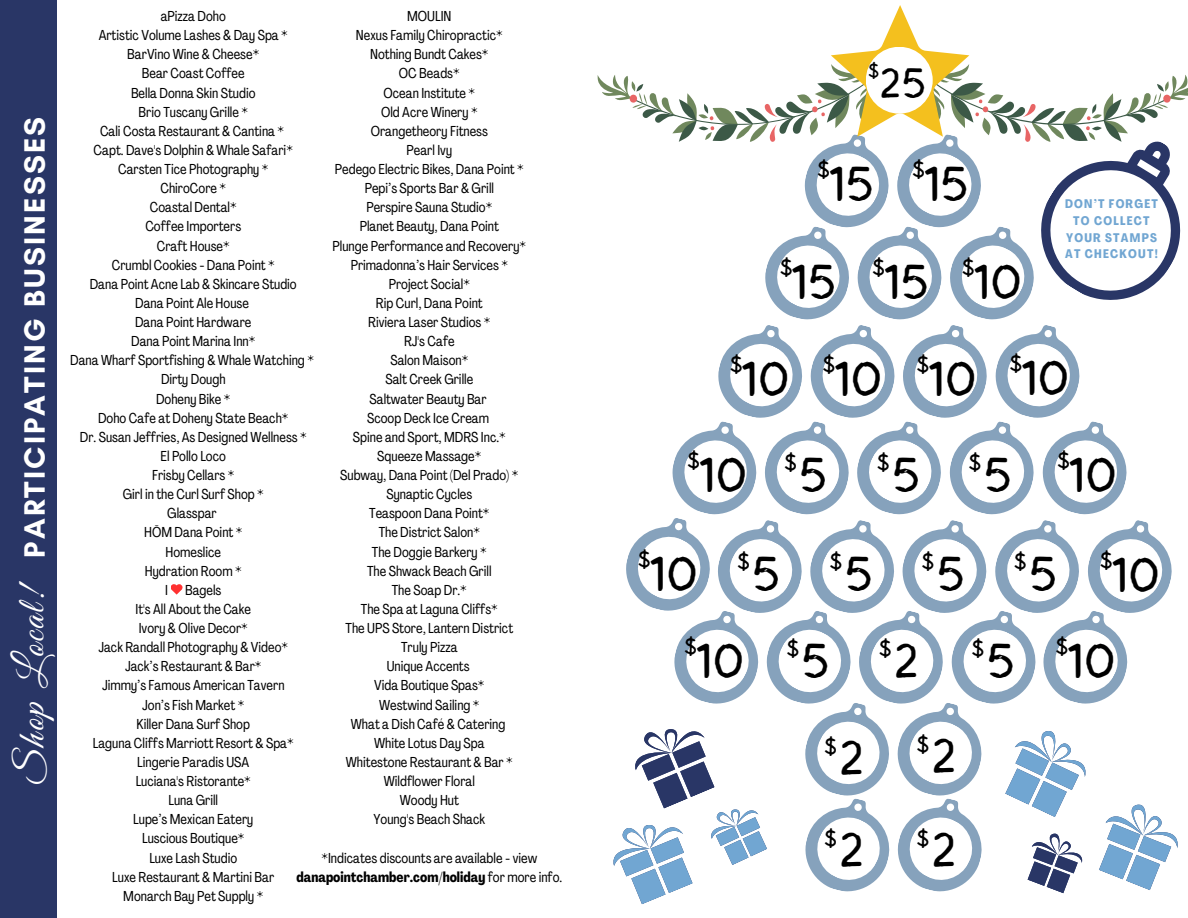
<style>
.page{position:relative;width:1188px;height:918px;background:#fff}
.page>*{position:absolute;margin:0;border:0;box-sizing:border-box;transform-origin:0 0}
.t1{font:48.9px "Sigher";color:#000}
.t2{font:42.45px "Sigher";color:#000}
.t3{font:39px "Great Vibes";color:#fff}
.t4{font:700 30px "Glacial Indifference";letter-spacing:.075em;color:#fff}
.t5{font:24.45px "Sigher";color:#000}
.t6{font:21.15px "Sigher";color:#000}
.t7{font:14.25px/19.2px "Agrandir Tight";color:#000;text-align:center}
.t8{font:700 12.3px/16.8px "Agrandir Tight";letter-spacing:.1em;color:#71a6d2;text-align:center}
.s1{font-weight:700}
</style>
<div class="page">
<div style="left:0;top:0;width:56px;height:918px;background:#293666"></div>
<svg style="left:598px;top:5px;width:590px;height:899px"></svg>
<svg style="left:171px;top:584px;width:12px;height:11px"></svg>
<p class="t4" style="left:16px;top:558px;width:442px;rotate:-90deg">PARTICIPATING BUSINESSES</p>
<p class="t3" style="left:10px;top:784px;width:205px;rotate:-90deg">Shop Local!</p>
<p class="t7" style="left:70px;top:8px;width:245px">aPizza Doho<br>Artistic Volume Lashes &amp; Day Spa *<br>BarVino Wine &amp; Cheese*<br>Bear Coast Coffee<br>Bella Donna Skin Studio<br>Brio Tuscany Grille *<br>Cali Costa Restaurant &amp; Cantina *<br>Capt. Dave's Dolphin &amp; Whale Safari*<br>Carsten Tice Photography *<br>ChiroCore *<br>Coastal Dental*<br>Coffee Importers<br>Craft House*<br>Crumbl Cookies - Dana Point *<br>Dana Point Acne Lab &amp; Skincare Studio<br>Dana Point Ale House<br>Dana Point Hardware<br>Dana Point Marina Inn*<br>Dana Wharf Sportfishing &amp; Whale Watching *<br>Dirty Dough<br>Doheny Bike *<br>Doho Cafe at Doheny State Beach*<br>Dr. Susan Jeffries, As Designed Wellness *<br>El Pollo Loco<br>Frisby Cellars *<br>Girl in the Curl Surf Shop *<br>Glasspar<br>HŌM Dana Point *<br>Homeslice<br>Hydration Room *<br>I Bagels<br>It's All About the Cake<br>Ivory &amp; Olive Decor*<br>Jack Randall Photography &amp; Video*<br>Jack’s Restaurant &amp; Bar*<br>Jimmy’s Famous American Tavern<br>Jon’s Fish Market *<br>Killer Dana Surf Shop<br>Laguna Cliffs Marriott Resort &amp; Spa*<br>Lingerie Paradis USA<br>Luciana's Ristorante*<br>Luna Grill<br>Lupe’s Mexican Eatery<br>Luscious Boutique*<br>Luxe Lash Studio<br>Luxe Restaurant &amp; Martini Bar<br>Monarch Bay Pet Supply *</p>
<p class="t7" style="left:333px;top:8px;width:195px">MOULIN<br>Nexus Family Chiropractic*<br>Nothing Bundt Cakes*<br>OC Beads*<br>Ocean Institute *<br>Old Acre Winery *<br>Orangetheory Fitness<br>Pearl Ivy<br>Pedego Electric Bikes, Dana Point *<br>Pepi’s Sports Bar &amp; Grill<br>Perspire Sauna Studio*<br>Planet Beauty, Dana Point<br>Plunge Performance and Recovery*<br>Primadonna’s Hair Services *<br>Project Social*<br>Rip Curl, Dana Point<br>Riviera Laser Studios *<br>RJ's Cafe<br>Salon Maison*<br>Salt Creek Grille<br>Saltwater Beauty Bar<br>Scoop Deck Ice Cream<br>Spine and Sport, MDRS Inc.*<br>Squeeze Massage*<br>Subway, Dana Point (Del Prado) *<br>Synaptic Cycles<br>Teaspoon Dana Point*<br>The District Salon*<br>The Doggie Barkery *<br>The Shwack Beach Grill<br>The Soap Dr.*<br>The Spa at Laguna Cliffs*<br>The UPS Store, Lantern District<br>Truly Pizza<br>Unique Accents<br>Vida Boutique Spas*<br>Westwind Sailing *<br>What a Dish Café &amp; Catering<br>White Lotus Day Spa<br>Whitestone Restaurant &amp; Bar *<br>Wildflower Floral<br>Woody Hut</p>
<p class="t7" style="left:374px;top:811px;width:113px">Young's Beach Shack</p>
<p class="t7" style="left:296px;top:849px;width:267px">*Indicates discounts are available - view <span class="s1">danapointchamber.com/holiday</span> for more info.</p>
<h3 class="t6" style="left:868px;top:63px;width:13px">$</h3>
<p class="t2" style="left:880px;top:66px;width:48px">25</p>
<p class="t5" style="left:817px;top:161px;width:15px">$</p>
<p class="t1" style="left:828px;top:165px;width:48px">15</p>
<p class="t5" style="left:912px;top:161px;width:15px">$</p>
<p class="t1" style="left:923px;top:165px;width:48px">15</p>
<p class="t5" style="left:779px;top:258px;width:15px">$</p>
<p class="t1" style="left:883px;top:262px;width:48px">15</p>
<p class="t5" style="left:872px;top:258px;width:15px">$</p>
<p class="t1" style="left:791px;top:262px;width:48px">15</p>
<h3 class="t5" style="left:962px;top:258px;width:15px">$</h3>
<h3 class="t1" style="left:973px;top:262px;width:51px">10</h3>
<h2 class="t8" style="left:1065px;top:197px;width:94px">DON’T FORGET<br>TO COLLECT<br>YOUR STAMPS<br>AT CHECKOUT!</h2>
<p class="t5" style="left:1009px;top:355px;width:15px">$</p>
<p class="t5" style="left:729px;top:356px;width:15px">$</p>
<p class="t1" style="left:1020px;top:359px;width:51px">10</p>
<p class="t5" style="left:916px;top:356px;width:15px">$</p>
<p class="t5" style="left:822px;top:356px;width:15px">$</p>
<p class="t1" style="left:741px;top:360px;width:51px">10</p>
<p class="t1" style="left:927px;top:360px;width:51px">10</p>
<p class="t1" style="left:833px;top:360px;width:51px">10</p>
<p class="t5" style="left:687px;top:451px;width:15px">$</p>
<p class="t1" style="left:1068px;top:455px;width:51px">10</p>
<p class="t5" style="left:1057px;top:451px;width:15px">$</p>
<p class="t5" style="left:784px;top:454px;width:15px">$</p>
<p class="t5" style="left:877px;top:454px;width:15px">$</p>
<p class="t5" style="left:968px;top:454px;width:15px">$</p>
<p class="t1" style="left:799px;top:455px;width:30px">5</p>
<p class="t1" style="left:892px;top:455px;width:30px">5</p>
<p class="t1" style="left:983px;top:455px;width:30px">5</p>
<p class="t1" style="left:698px;top:455px;width:51px">10</p>
<p class="t5" style="left:638px;top:550px;width:15px">$</p>
<p class="t1" style="left:649px;top:554px;width:51px">10</p>
<p class="t5" style="left:737px;top:553px;width:15px">$</p>
<p class="t1" style="left:936px;top:554px;width:30px">5</p>
<p class="t5" style="left:829px;top:553px;width:15px">$</p>
<p class="t5" style="left:921px;top:553px;width:15px">$</p>
<p class="t1" style="left:752px;top:554px;width:30px">5</p>
<p class="t1" style="left:844px;top:554px;width:30px">5</p>
<p class="t5" style="left:1014px;top:553px;width:15px">$</p>
<p class="t1" style="left:1029px;top:554px;width:30px">5</p>
<p class="t5" style="left:1099px;top:552px;width:15px">$</p>
<p class="t1" style="left:1111px;top:556px;width:51px">10</p>
<p class="t5" style="left:684px;top:637px;width:15px">$</p>
<p class="t1" style="left:1067px;top:641px;width:51px">10</p>
<p class="t5" style="left:1055px;top:637px;width:15px">$</p>
<p class="t5" style="left:786px;top:640px;width:15px">$</p>
<p class="t5" style="left:879px;top:640px;width:15px">$</p>
<p class="t5" style="left:971px;top:640px;width:15px">$</p>
<p class="t1" style="left:801px;top:641px;width:30px">5</p>
<p class="t1" style="left:986px;top:641px;width:30px">5</p>
<p class="t1" style="left:695px;top:641px;width:51px">10</p>
<p class="t1" style="left:894px;top:641px;width:27px">2</p>
<p class="t5" style="left:916px;top:735px;width:15px">$</p>
<p class="t5" style="left:824px;top:737px;width:15px">$</p>
<p class="t1" style="left:931px;top:737px;width:27px">2</p>
<p class="t1" style="left:839px;top:738px;width:27px">2</p>
<p class="t5" style="left:824px;top:829px;width:15px">$</p>
<p class="t1" style="left:931px;top:831px;width:27px">2</p>
<p class="t5" style="left:916px;top:829px;width:15px">$</p>
<p class="t1" style="left:839px;top:831px;width:27px">2</p>
</div>
